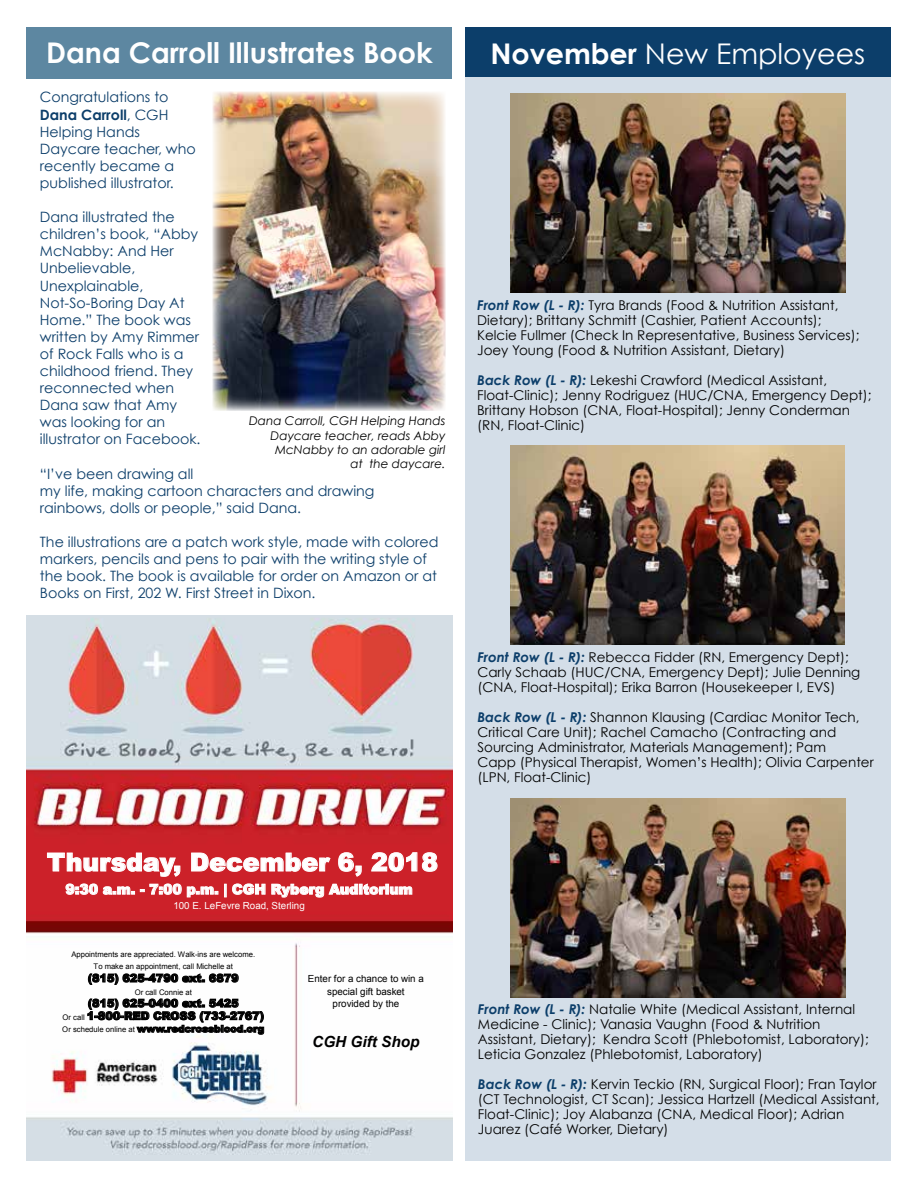
<style>
.page{position:relative;width:918px;height:1188px;background:#fff}
.page>*{position:absolute;margin:0;border:0;box-sizing:border-box;transform-origin:0 0}
.t1{font:700 28.5px "Century Gothic";color:#fff}
.t2{font:28.5px "Century Gothic";color:#fff}
.t3{font:900 25.05px "Arial";color:#fff}
.t4{font:italic 700 15.3px "Arial";color:#000}
.t5{font:14.25px/17.1px "Century Gothic";color:#0c3e6a}
.t6{font:900 13.95px "Arial";color:#fff}
.t7{font:13.5px/15px "Century Gothic";color:#000}
.t8{font:italic 12px/14.4px "Century Gothic";color:#000;text-align:right}
.t9{font:900 11.1px/12.6px "Arial";color:#000;text-align:center}
.t10{font:9.75px/12.6px "Arial";color:#000;text-align:center}
.t11{font:900 9.75px "Arial";color:#000}
.t12{font:9.75px "Arial";color:#fff}
.t13{font:7.65px/12.6px "Arial";color:#000;text-align:center}
.s1{font-weight:700}
.s2{font-weight:400;font-size:7.65px}
.s3{font-weight:700;font-style:italic;color:#0c3e6a}
</style>
<div class="page">
<img style="left:26px;top:616px;width:426px;height:545px">
<svg style="left:47px;top:852px;width:134px;height:25px;background:#d54a51"></svg>
<svg style="left:191px;top:852px;width:140px;height:20px;background:#d75359"></svg>
<svg style="left:338px;top:852px;width:24px;height:25px"></svg>
<svg style="left:371px;top:852px;width:67px;height:20px"></svg>
<svg style="left:66px;top:884px;width:152px;height:13px;background:#da6268"></svg>
<svg style="left:224px;top:884px;width:2px;height:13px"></svg>
<svg style="left:232px;top:884px;width:33px;height:11px"></svg>
<svg style="left:271px;top:884px;width:141px;height:14px;background:#dc6a6f"></svg>
<svg style="left:88px;top:974px;width:151px;height:11px"></svg>
<svg style="left:87px;top:999px;width:177px;height:36px"></svg>
<div style="left:465px;top:70px;width:426px;height:1091px;background:#d4dee8"></div>
<div style="left:465px;top:27px;width:426px;height:50px;background:#0c3e6a"></div>
<img style="left:511px;top:93px;width:335px;height:199px">
<img style="left:511px;top:446px;width:334px;height:199px">
<img style="left:511px;top:798px;width:335px;height:199px">
<div style="left:26px;top:27px;width:426px;height:51px;background:#5d87a1"></div>
<img style="left:213px;top:92px;width:233px;height:318px">
<h1 class="t1" style="left:46px;top:35px;width:388px">Dana Carroll Illustrates Book</h1>
<p class="t5" style="left:40px;top:89px;width:157px">Congratulations to<br><span class="s1">Dana Carroll</span>, CGH<br>Helping Hands<br>Daycare teacher, who recently became a published illustrator.</p>
<p class="t5" style="left:40px;top:208px;width:162px">Dana illustrated the children’s book, “Abby<br>McNabby: And Her<br>Unbelievable,<br>Unexplainable,<br>Not-So-Boring Day At<br>Home.” The book was written by Amy Rimmer of Rock Falls who is a childhood friend. They reconnected when<br>Dana saw that Amy was looking for an illustrator on Facebook.</p>
<p class="t5" style="left:40px;top:465px;width:336px">“I’ve been drawing all<br>my life, making cartoon characters and drawing rainbows, dolls or people,” said Dana.</p>
<p class="t5" style="left:40px;top:533px;width:400px">The illustrations are a patch work style, made with colored markers, pencils and pens to pair with the writing style of the book. The book is available for order on Amazon or at Books on First, 202 W. First Street in Dixon.</p>
<p class="t8" style="left:249px;top:413px;width:198px">Dana Carroll, CGH Helping Hands<br>Daycare teacher, reads Abby<br>McNabby to an adorable girl<br>at the daycare.</p>
<h2 class="t3" style="left:47px;top:844px;width:393px">Thursday, December 6, 2018</h2>
<p class="t6" style="left:66px;top:879px;width:349px">9:30 a.m. - 7:00 p.m. | CGH Ryberg Auditorium</p>
<p class="t12" style="left:173px;top:899px;width:133px">100 E. LeFevre Road, Sterling</p>
<p class="t13" style="left:71px;top:948px;width:185px">Appointments are appreciated. Walk-ins are welcome.<br>To make an appointment, call Michelle at</p>
<p class="t9" style="left:88px;top:971px;width:152px">(815) 625-4790 ext. 6879</p>
<p class="t13" style="left:135px;top:986px;width:59px">Or call Connie at</p>
<p class="t9" style="left:63px;top:997px;width:203px">(815) 625-0400 ext. 5425<br><span class="s2">Or call</span> 1-800-RED CROSS (733-2767)</p>
<p class="t11" style="left:62px;top:1022px;width:203px"><span class="s2">Or schedule online at</span> www.redcrossblood.org</p>
<p class="t10" style="left:308px;top:972px;width:118px">Enter for a chance to win a special gift basket provided by the</p>
<p class="t4" style="left:312px;top:1032px;width:109px">CGH Gift Shop</p>
<h1 class="t2" style="left:490px;top:36px;width:376px"><span class="s1">November</span> New Employees</h1>
<p class="t7" style="left:477px;top:298px;width:384px"><span class="s3">Front Row (L - R):</span> Tyra Brands (Food &amp; Nutrition Assistant, Dietary); Brittany Schmitt (Cashier, Patient Accounts); Kelcie Fullmer (Check In Representative, Business Services); Joey Young (Food &amp; Nutrition Assistant, Dietary)</p>
<p class="t7" style="left:477px;top:373px;width:396px"><span class="s3">Back Row (L - R):</span> Lekeshi Crawford (Medical Assistant, Float-Clinic); Jenny Rodriguez (HUC/CNA, Emergency Dept); Brittany Hobson (CNA, Float-Hospital); Jenny Conderman (RN, Float-Clinic)</p>
<p class="t7" style="left:477px;top:649px;width:384px"><span class="s3">Front Row (L - R):</span> Rebecca Fidder (RN, Emergency Dept);<br>Carly Schaab (HUC/CNA, Emergency Dept); Julie Denning (CNA, Float-Hospital); Erika Barron (Housekeeper I, EVS)</p>
<p class="t7" style="left:477px;top:709px;width:398px"><span class="s3">Back Row (L - R):</span> Shannon Klausing (Cardiac Monitor Tech, Critical Care Unit); Rachel Camacho (Contracting and Sourcing Administrator, Materials Management); Pam<br>Capp (Physical Therapist, Women’s Health); Olivia Carpenter (LPN, Float-Clinic)</p>
<p class="t7" style="left:478px;top:1002px;width:392px"><span class="s3">Front Row (L - R):</span> Natalie White (Medical Assistant, Internal Medicine - Clinic); Vanasia Vaughn (Food &amp; Nutrition Assistant, Dietary); Kendra Scott (Phlebotomist, Laboratory); Leticia Gonzalez (Phlebotomist, Laboratory)</p>
<p class="t7" style="left:478px;top:1077px;width:403px"><span class="s3">Back Row (L - R):</span> Kervin Teckio (RN, Surgical Floor); Fran Taylor (CT Technologist, CT Scan); Jessica Hartzell (Medical Assistant, Float-Clinic); Joy Alabanza (CNA, Medical Floor); Adrian Juarez (Café Worker, Dietary)</p>
</div>
